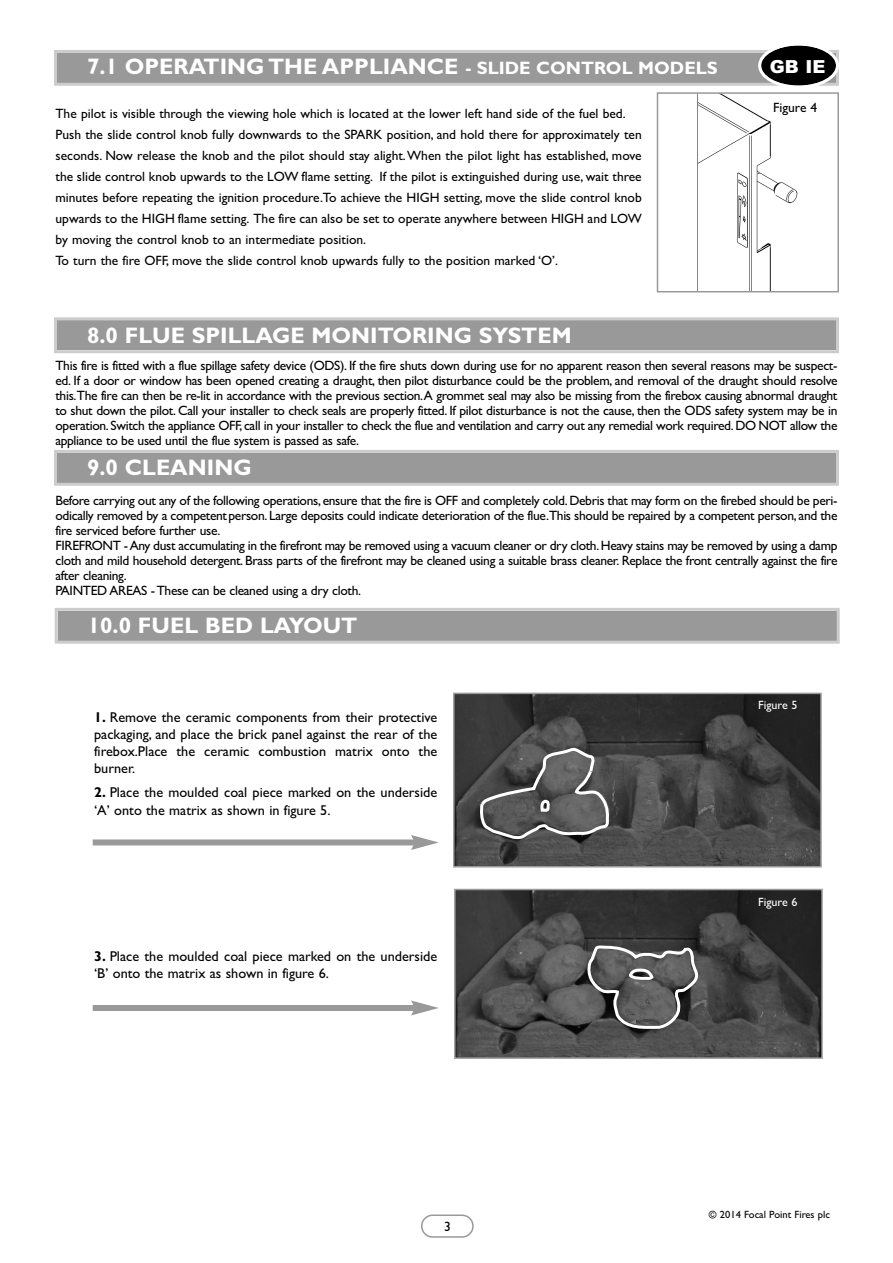
<style>
.page{position:relative;width:893px;height:1263px;background:#fff}
.page>*{position:absolute;margin:0;border:0;box-sizing:border-box;transform-origin:0 0}
.t1{font:700 22.5px "Gill Sans";color:#fff}
.t2{font:900 18px "Arial";color:#fff}
.t3{font:14.25px/17.1px "Gill Sans";color:#000}
.t4{font:13.5px/15px "Gill Sans";letter-spacing:-.025em;color:#000;text-align:justify}
.t5{font:13.5px/21px "Gill Sans";color:#000}
.t6{font:12px "Gill Sans";color:#fff}
.t7{font:10.5px "Gill Sans";color:#000}
.s1{font-size:18px}
.s2{font-weight:700}
</style>
<div class="page">
<img style="left:456px;top:696px;width:363px;height:168px">
<div style="left:453px;top:693px;width:369px;height:174px;border:2px solid #999"></div>
<svg style="left:478px;top:747px;width:134px;height:93px;background:#626262"></svg>
<svg style="left:421px;top:1214px;width:53px;height:24px"></svg>
<div style="left:57px;top:320px;width:779px;height:30px;background:#999"></div>
<div style="left:54px;top:317px;width:785px;height:36px;border:3px solid #ccc"></div>
<div style="left:57px;top:453px;width:779px;height:30px;background:#999"></div>
<div style="left:54px;top:450px;width:785px;height:36px;border:3px solid #ccc"></div>
<div style="left:57px;top:53px;width:779px;height:30px;background:#999"></div>
<div style="left:54px;top:50px;width:785px;height:36px;border:3px solid #ccc"></div>
<svg style="left:758px;top:45px;width:81px;height:41px"></svg>
<div style="left:58px;top:611px;width:779px;height:30px;background:#999"></div>
<div style="left:55px;top:608px;width:785px;height:36px;border:3px solid #ccc"></div>
<div style="left:93px;top:839px;width:323px;height:6px;background:#999"></div>
<svg style="left:411px;top:835px;width:28px;height:15px"></svg>
<div style="left:93px;top:1005px;width:323px;height:6px;background:#999"></div>
<svg style="left:411px;top:1000px;width:28px;height:15px"></svg>
<img style="left:457px;top:892px;width:363px;height:164px">
<div style="left:454px;top:889px;width:369px;height:170px;border:2px solid #999"></div>
<svg style="left:583px;top:942px;width:121px;height:91px;background:#616161"></svg>
<img style="left:697px;top:95px;width:101px;height:194px">
<div style="left:657px;top:92px;width:182px;height:200px;border:2px solid #999"></div>
<div style="left:772px;top:102px;width:62px;height:16px;background:#fff"></div>
<h1 class="t1" style="left:87px;top:54px;width:632px">7.1 OPERATING THE APPLIANCE <span class="s1">- SLIDE CONTROL MODELS</span></h1>
<p class="t5" style="left:56px;top:102px;width:588px">The pilot is visible through the viewing hole which is located at the lower left hand side of the fuel bed.<br>Push the slide control knob fully downwards to the SPARK position, and hold there for approximately ten seconds. Now release the knob and the pilot should stay alight.When the pilot light has established, move the slide control knob upwards to the LOW flame setting. If the pilot is extinguished during use, wait three minutes before repeating the ignition procedure.To achieve the HIGH setting, move the slide control knob upwards to the HIGH flame setting. The fire can also be set to operate anywhere between HIGH and LOW by moving the control knob to an intermediate position.<br>To turn the fire OFF, move the slide control knob upwards fully to the position marked ‘O’.</p>
<h1 class="t1" style="left:87px;top:322px;width:486px">8.0 FLUE SPILLAGE MONITORING SYSTEM</h1>
<h2 class="t2" style="left:770px;top:56px;width:57px">GB IE</h2>
<p class="t4" style="left:773px;top:100px;width:46px">Figure 4</p>
<p class="t4" style="left:55px;top:357px;width:783px">This fire is fitted with a flue spillage safety device (ODS). If the fire shuts down during use for no apparent reason then several reasons may be suspect&shy;ed. If a door or window has been opened creating a draught, then pilot disturbance could be the problem, and removal of the draught should resolve this.The fire can then be re-lit in accordance with the previous section.A grommet seal may also be missing from the firebox causing abnormal draught to shut down the pilot. Call your installer to check seals are properly fitted. If pilot disturbance is not the cause, then the ODS safety system may be in operation. Switch the appliance OFF, call in your installer to check the flue and ventilation and carry out any remedial work required.DO NOT allow the appliance to be used until the flue system is passed as safe.</p>
<h1 class="t1" style="left:87px;top:454px;width:166px">9.0 CLEANING</h1>
<p class="t4" style="left:55px;top:492px;width:783px;text-align:left">Before carrying out any of the following operations, ensure that the fire is OFF and completely cold.Debris that may form on the firebed should be peri&shy;odically removed by a competentperson. Large deposits could indicate deterioration of the flue.This should be repaired by a competent person, and the fire serviced before further use.<br>FIREFRONT -Any dust accumulating in the firefront may be removed using a vacuum cleaner or dry cloth.Heavy stains may be removed by using a damp cloth and mild household detergent. Brass parts of the firefront may be cleaned using a suitable brass cleaner. Replace the front centrally against the fire after cleaning.<br>PAINTED AREAS - These can be cleaned using a dry cloth.</p>
<h1 class="t1" style="left:88px;top:612px;width:271px">10.0 FUEL BED LAYOUT</h1>
<p class="t3" style="left:94px;top:709px;width:345px;text-align:justify"><span class="s2">1.</span> Remove the ceramic components from their protective packaging, and place the brick panel against the rear of the firebox.Place the ceramic combustion matrix onto the burner.</p>
<p class="t3" style="left:94px;top:784px;width:345px"><span class="s2">2.</span> Place the moulded coal piece marked on the underside ‘A’ onto the matrix as shown in figure 5.</p>
<p class="t3" style="left:94px;top:948px;width:345px"><span class="s2">3.</span> Place the moulded coal piece marked on the underside ‘B’ onto the matrix as shown in figure 6.</p>
<p class="t4" style="left:444px;top:1219px;width:8px">3</p>
<p class="t6" style="left:758px;top:698px;width:41px">Figure 5</p>
<p class="t6" style="left:758px;top:894px;width:41px">Figure 6</p>
<p class="t7" style="left:709px;top:1208px;width:123px">© 2014 Focal Point Fires plc</p>
</div>
